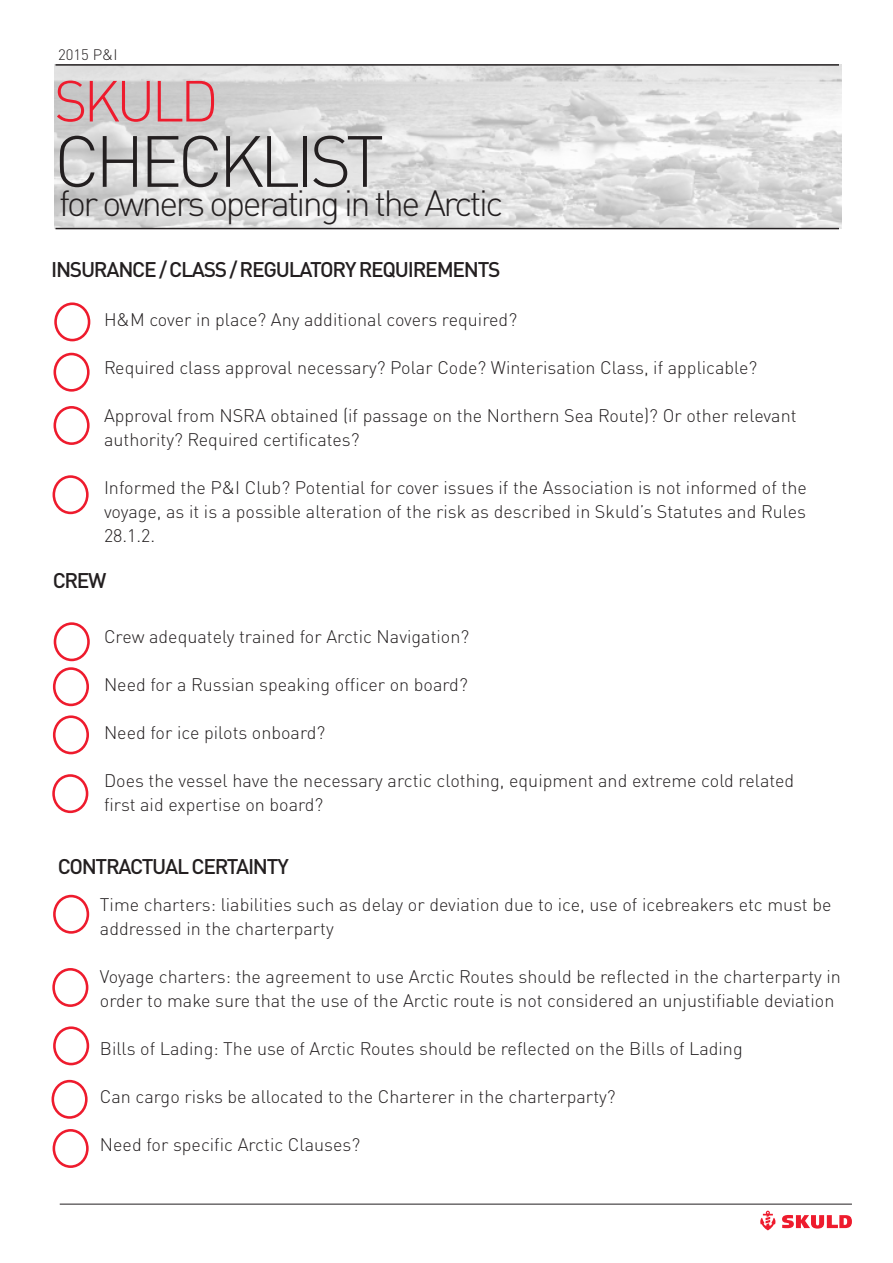
<style>
.page{position:relative;width:893px;height:1263px;background:#fff}
.page>*{position:absolute;margin:0;border:0;box-sizing:border-box;transform-origin:0 0}
.t1{font:300 71.25px "DINOT";letter-spacing:-.07em;color:#231f20}
.t2{font:300 57px "DINOT";letter-spacing:-.07em;color:#ee1b2d}
.t3{font:300 36px "DINOT";letter-spacing:-.07em;color:#231f20}
.t4{font:500 21px "DINOT";letter-spacing:-.06em;color:#231f20}
.t5{font:300 18px/24px "DINOT";color:#231f20}
.t6{font:300 15px "DINOT";color:#231f20}
</style>
<div class="page">
<div style="left:54px;top:302px;width:36px;height:39px;border:3px solid #ee1b2d;border-radius:50%"></div>
<div style="left:54px;top:406px;width:36px;height:39px;border:3px solid #ee1b2d;border-radius:50%"></div>
<div style="left:53px;top:475px;width:36px;height:39px;border:3px solid #ee1b2d;border-radius:50%"></div>
<div style="left:54px;top:353px;width:36px;height:39px;border:3px solid #ee1b2d;border-radius:50%"></div>
<img style="left:54px;top:65px;width:787px;height:164px">
<hr style="left:56px;top:64px;width:783px;height:2px;background:#231f20">
<hr style="left:56px;top:228px;width:783px;height:1px;background:#231f20">
<div style="left:54px;top:622px;width:36px;height:39px;border:3px solid #ee1b2d;border-radius:50%"></div>
<div style="left:53px;top:715px;width:36px;height:39px;border:3px solid #ee1b2d;border-radius:50%"></div>
<div style="left:52px;top:774px;width:36px;height:39px;border:3px solid #ee1b2d;border-radius:50%"></div>
<div style="left:53px;top:667px;width:36px;height:39px;border:3px solid #ee1b2d;border-radius:50%"></div>
<div style="left:53px;top:895px;width:36px;height:39px;border:3px solid #ee1b2d;border-radius:50%"></div>
<div style="left:53px;top:1026px;width:36px;height:39px;border:3px solid #ee1b2d;border-radius:50%"></div>
<div style="left:52px;top:968px;width:36px;height:39px;border:3px solid #ee1b2d;border-radius:50%"></div>
<div style="left:53px;top:1129px;width:36px;height:39px;border:3px solid #ee1b2d;border-radius:50%"></div>
<div style="left:52px;top:1080px;width:36px;height:39px;border:3px solid #ee1b2d;border-radius:50%"></div>
<svg style="left:782px;top:1215px;width:70px;height:13px"></svg>
<svg style="left:760px;top:1211px;width:16px;height:19px"></svg>
<hr style="left:60px;top:1204px;width:792px;height:1px;background:#231f20">
<p class="t6" style="left:58px;top:46px;width:61px">2015 P&amp;I</p>
<p class="t2" style="left:54px;top:66px;width:166px">SKULD</p>
<p class="t1" style="left:54px;top:117px;width:332px">CHECKLIST</p>
<p class="t3" style="left:59px;top:181px;width:445px">for owners operating in the Arctic</p>
<p class="t4" style="left:51px;top:256px;width:451px">INSURANCE / CLASS / REGULATORY REQUIREMENTS</p>
<p class="t5" style="left:104px;top:307px;width:415px">H&amp;M cover in place? Any additional covers required?</p>
<p class="t5" style="left:104px;top:355px;width:655px">Required class approval necessary? Polar Code? Winterisation Class, if applicable?</p>
<p class="t5" style="left:104px;top:403px;width:694px">Approval from NSRA obtained (if passage on the Northern Sea Route)? Or other relevant authority? Required certificates?</p>
<p class="t5" style="left:104px;top:475px;width:704px;text-align:justify">Informed the P&amp;I Club? Potential for cover issues if the Association is not informed of the voyage, as it is a possible alteration of the risk as described in Skuld’s Statutes and Rules 28.1.2.</p>
<p class="t4" style="left:53px;top:567px;width:55px">CREW</p>
<p class="t5" style="left:104px;top:625px;width:367px">Crew adequately trained for Arctic Navigation?</p>
<p class="t5" style="left:104px;top:673px;width:365px">Need for a Russian speaking officer on board?</p>
<p class="t5" style="left:104px;top:721px;width:223px">Need for ice pilots onboard?</p>
<p class="t5" style="left:104px;top:769px;width:692px">Does the vessel have the necessary arctic clothing, equipment and extreme cold related first aid expertise on board?</p>
<p class="t4" style="left:58px;top:853px;width:233px">CONTRACTUAL CERTAINTY</p>
<p class="t5" style="left:100px;top:892px;width:733px">Time charters: liabilities such as delay or deviation due to ice, use of icebreakers etc must be addressed in the charterparty</p>
<p class="t5" style="left:100px;top:964px;width:743px">Voyage charters: the agreement to use Arctic Routes should be reflected in the charterparty in order to make sure that the use of the Arctic route is not considered an unjustifiable deviation</p>
<p class="t5" style="left:100px;top:1036px;width:644px">Bills of Lading: The use of Arctic Routes should be reflected on the Bills of Lading</p>
<p class="t5" style="left:100px;top:1084px;width:517px">Can cargo risks be allocated to the Charterer in the charterparty?</p>
<p class="t5" style="left:100px;top:1132px;width:262px">Need for specific Arctic Clauses?</p>
</div>
